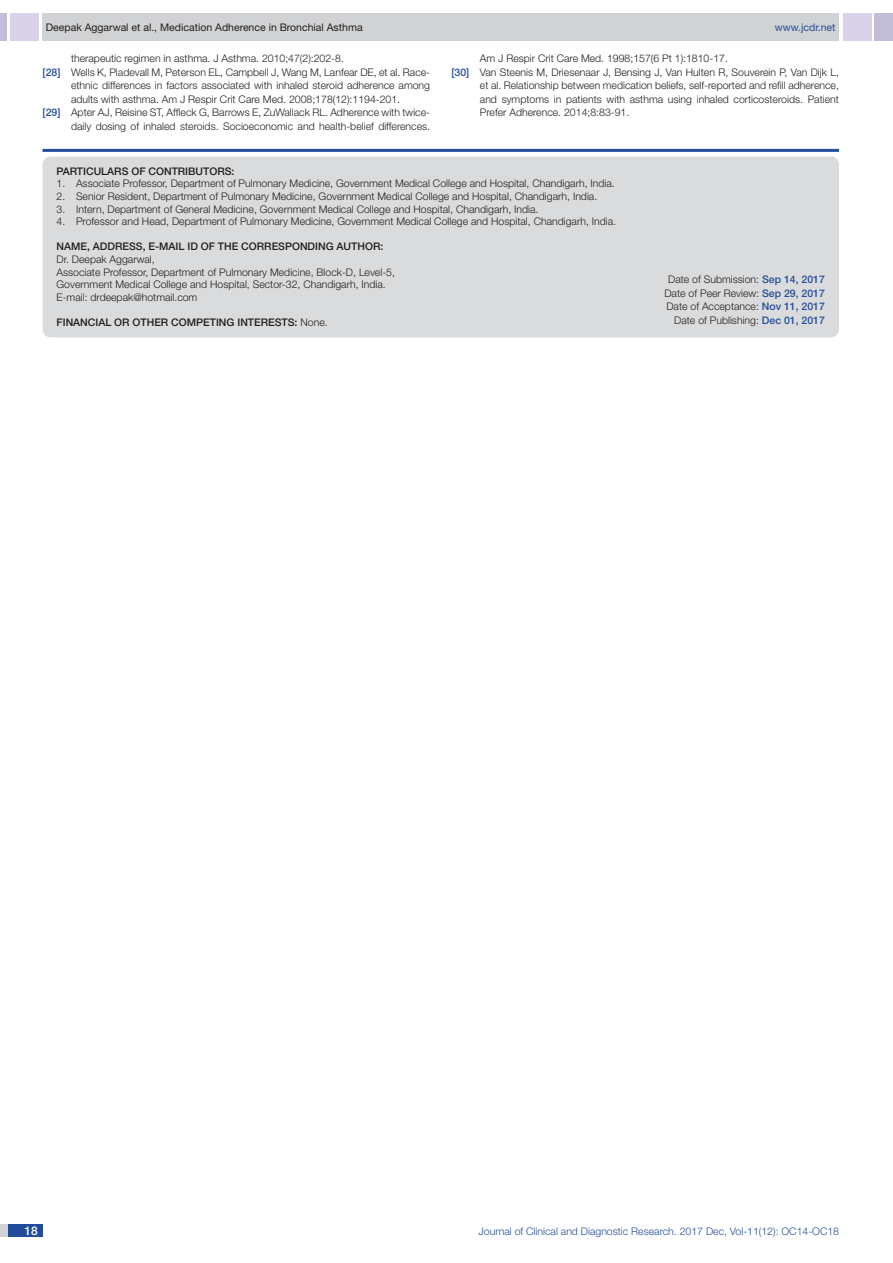
<style>
.page{position:relative;width:893px;height:1263px;background:#fff}
.page>*{position:absolute;margin:0;border:0;box-sizing:border-box;transform-origin:0 0}
.t1{font:500 12px "Helvetica Neue";color:#fff}
.Partic_Contri_Txt{font:300 10.5px "Helvetica Neue";color:#231f20}
.Partic_Contri_Head{font:500 10.5px "Helvetica Neue";color:#231f20}
.t2{font:300 10.5px "Helvetica Neue";color:#244e9b}
.t3{font:10.5px "Helvetica Neue";color:#231f20}
.t4{font:10.5px "Helvetica Neue";color:#244e9b}
.Partic_Contri_Head-2{font:300 10.5px "Helvetica Neue";color:#231f20}
.s1{font-weight:500;color:#244e9b}
.s2{font-weight:500}
</style>
<div class="page">
<div style="left:0;top:13px;width:7px;height:28px;background:#c2bed7"></div>
<div style="left:10px;top:13px;width:29px;height:28px;background:#d9d2e8"></div>
<div style="left:43px;top:13px;width:796px;height:28px;background:#d1d2d4"></div>
<div style="left:875px;top:13px;width:18px;height:28px;background:#c2bed7"></div>
<div style="left:843px;top:13px;width:29px;height:28px;background:#d9d2e8"></div>
<div style="left:0;top:1224px;width:43px;height:13px;background:#d1d2d4"></div>
<div style="left:8px;top:1224px;width:35px;height:13px;background:#214c99"></div>
<hr style="left:43px;top:149px;width:796px;height:3px;background:#244e9b">
<div style="left:43px;top:156px;width:796px;height:181px;background:#dadbdc;border-radius:9px"></div>
<p class="t3" style="left:46px;top:21px;width:318px">Deepak Aggarwal et al., Medication Adherence in Bronchial Asthma</p>
<p class="t4" style="left:775px;top:21px;width:62px">www.jcdr.net</p>
<p class="Partic_Contri_Txt" style="left:71px;top:52px;width:274px">therapeutic regimen in asthma. J Asthma. 2010;47(2):202-8.</p>
<p class="Partic_Contri_Txt" style="left:43px;top:66px;width:389px"><span class="s1">[28]</span> Wells K, Pladevall M, Peterson EL, Campbell J, Wang M, Lanfear DE, et al. Race-</p>
<p class="Partic_Contri_Txt" style="left:71px;top:79px;width:361px">ethnic differences in factors associated with inhaled steroid adherence among</p>
<p class="Partic_Contri_Txt" style="left:71px;top:93px;width:331px">adults with asthma. Am J Respir Crit Care Med. 2008;178(12):1194-201.</p>
<p class="Partic_Contri_Txt" style="left:43px;top:106px;width:389px"><span class="s1">[29]</span> Apter AJ, Reisine ST, Affleck G, Barrows E, ZuWallack RL. Adherence with twice-</p>
<p class="Partic_Contri_Txt" style="left:71px;top:120px;width:361px">daily dosing of inhaled steroids. Socioeconomic and health-belief differences.</p>
<p class="Partic_Contri_Txt" style="left:480px;top:52px;width:250px">Am J Respir Crit Care Med. 1998;157(6 Pt 1):1810-17.</p>
<p class="Partic_Contri_Txt" style="left:451px;top:66px;width:389px"><span class="s1">[30]</span> Van Steenis M, Driesenaar J, Bensing J, Van Hulten R, Souverein P, Van Dijk L,</p>
<p class="Partic_Contri_Txt" style="left:480px;top:79px;width:361px">et al. Relationship between medication beliefs, self-reported and refill adherence,</p>
<p class="Partic_Contri_Txt" style="left:480px;top:93px;width:361px">and symptoms in patients with asthma using inhaled corticosteroids. Patient</p>
<p class="Partic_Contri_Txt" style="left:480px;top:106px;width:151px">Prefer Adherence. 2014;8:83-91.</p>
<p class="Partic_Contri_Head" style="left:57px;top:165px;width:8px">PART</p>
<p class="Partic_Contri_Head" style="left:83px;top:165px;width:26px">ICULAR</p>
<p class="Partic_Contri_Head" style="left:122px;top:165px;width:51px">S OF CONTR</p>
<p class="Partic_Contri_Head" style="left:185px;top:165px;width:51px">IBUTORS:</p>
<p class="Partic_Contri_Txt" style="left:57px;top:177px;width:560px">1. Associate Professor, Department of Pulmonary Medicine, Government Medical College and Hospital, Chandigarh, India.</p>
<p class="Partic_Contri_Txt" style="left:57px;top:190px;width:542px">2. Senior Resident, Department of Pulmonary Medicine, Government Medical College and Hospital, Chandigarh, India.</p>
<p class="Partic_Contri_Txt" style="left:57px;top:202px;width:484px">3. Intern, Department of General Medicine, Government Medical College and Hospital, Chandigarh, India.</p>
<p class="Partic_Contri_Txt" style="left:57px;top:215px;width:561px">4. Professor and Head, Department of Pulmonary Medicine, Government Medical College and Hospital, Chandigarh, India.</p>
<p class="Partic_Contri_Head" style="left:57px;top:240px;width:170px">NAME, ADDRESS, E-MAIL ID OF THE</p>
<p class="Partic_Contri_Head" style="left:241px;top:240px;width:24px">CORRE</p>
<p class="Partic_Contri_Head" style="left:278px;top:240px;width:107px">SPONDING AUTHOR:</p>
<p class="Partic_Contri_Txt" style="left:57px;top:253px;width:100px">Dr. Deepak Aggarwal,</p>
<p class="Partic_Contri_Txt" style="left:57px;top:265px;width:340px">Associate Professor, Department of Pulmonary Medicine, Block-D, Level-5,</p>
<p class="Partic_Contri_Txt" style="left:57px;top:278px;width:331px">Government Medical College and Hospital, Sector-32, Chandigarh, India.</p>
<p class="Partic_Contri_Txt" style="left:57px;top:291px;width:142px">E-mail: drdeepak@hotmail.com</p>
<p class="Partic_Contri_Head" style="left:57px;top:316px;width:92px">Financial OR OTHER</p>
<p class="Partic_Contri_Head" style="left:171px;top:316px;width:33px">COMPET</p>
<p class="Partic_Contri_Head" style="left:216px;top:316px;width:32px">ING INTERE</p>
<p class="Partic_Contri_Head-2" style="left:275px;top:316px;width:54px"><span class="s2">STS:</span> None.</p>
<p class="Partic_Contri_Txt" style="left:668px;top:273px;width:158px">Date of Submission: <span class="s1">Sep 14, 2017</span></p>
<p class="Partic_Contri_Txt" style="left:664px;top:286px;width:162px">Date of Peer Review: <span class="s1">Sep 29, 2017</span></p>
<p class="Partic_Contri_Txt" style="left:666px;top:300px;width:160px">Date of Acceptance: <span class="s1">Nov 11, 2017</span></p>
<p class="Partic_Contri_Txt" style="left:674px;top:313px;width:152px">Date of Publishing: <span class="s1">Dec 01, 2017</span></p>
<p class="t1" style="left:24px;top:1223px;width:15px">18</p>
<p class="t2" style="left:479px;top:1225px;width:362px">Journal of Clinical and Diagnostic Research. 2017 Dec, Vol-11(12): OC14-OC18</p>
</div>
